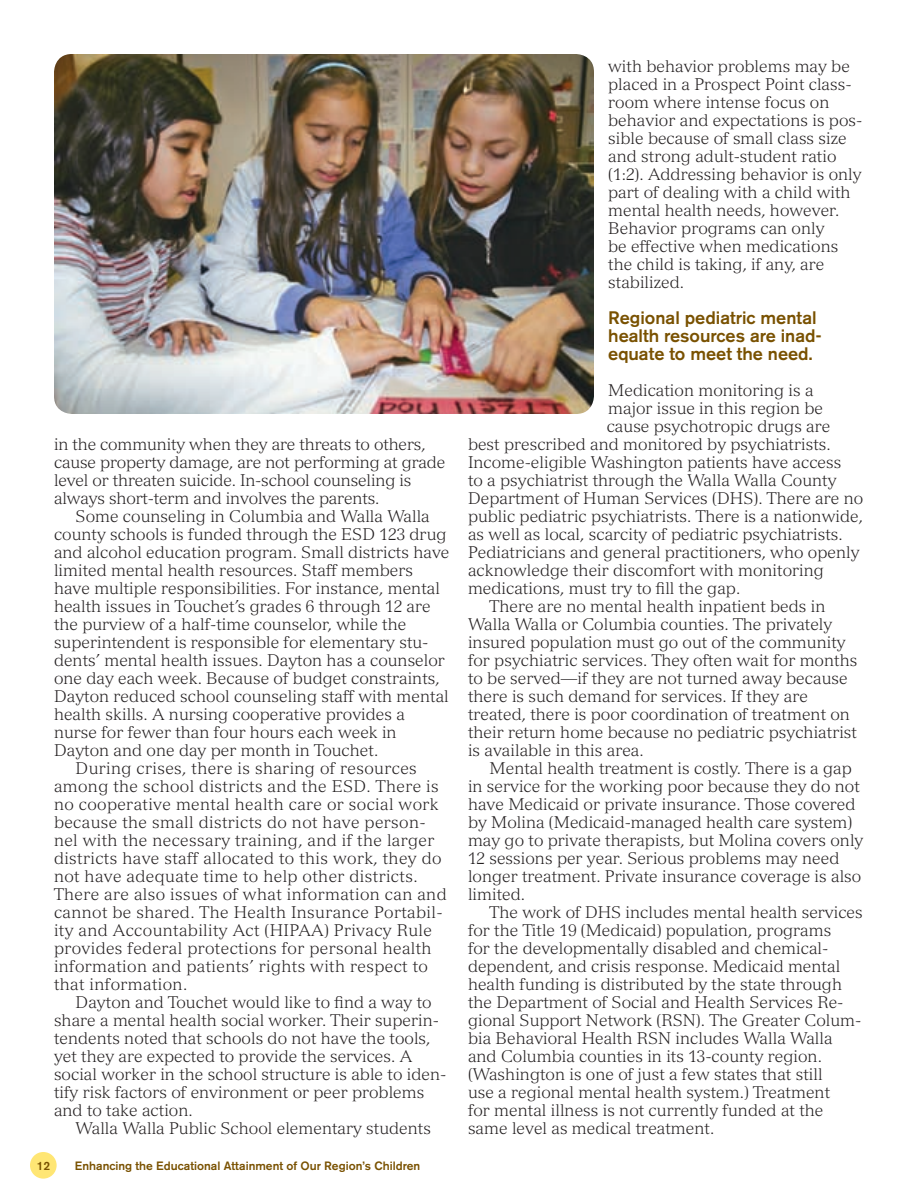
<style>
.page{position:relative;width:918px;height:1188px;background:#fff}
.page>*{position:absolute;margin:0;border:0;box-sizing:border-box;transform-origin:0 0}
.t1{font:500 18px/18px "Akzidenz Grotesk BE";color:#795100}
.t2{font:300 16.5px/18px "Versailles LT Std";color:#231f20}
.t3{font:300 16.5px "Versailles LT Std";letter-spacing:.02em;color:#231f20}
.t4{font:500 12px "Akzidenz Grotesk BE";color:#795100}
</style>
<div class="page">
<div style="left:30px;top:1152px;width:27px;height:27px;background:#ffe674;border-radius:50%"></div>
<img style="left:54px;top:54px;width:540px;height:360px">
<p class="t2" style="left:54px;top:435px;width:393px">in the community when they are threats to others, cause property damage, are not performing at grade level or threaten suicide. In-school counseling is always short-term and involves the parents.</p>
<p class="t2" style="left:76px;top:507px;width:356px">Some counseling in Columbia and Walla Walla</p>
<p class="t2" style="left:54px;top:525px;width:394px">county schools is funded through the ESD 123 drug</p>
<p class="t2" style="left:54px;top:543px;width:397px">and alcohol education program. Small districts have</p>
<p class="t2" style="left:54px;top:561px;width:361px">limited mental health resources. Staff members</p>
<p class="t2" style="left:54px;top:579px;width:388px">have multiple responsibilities. For instance, mental</p>
<p class="t2" style="left:54px;top:597px;width:378px">health issues in Touchet’s grades 6 through 12 are</p>
<p class="t2" style="left:54px;top:615px;width:354px">the purview of a half-time counselor, while the</p>
<p class="t2" style="left:54px;top:633px;width:376px">superintendent is responsible for elementary stu-</p>
<p class="t2" style="left:54px;top:651px;width:392px">dents’ mental health issues. Dayton has a counselor</p>
<p class="t2" style="left:54px;top:669px;width:387px">one day each week. Because of budget constraints,</p>
<p class="t2" style="left:54px;top:687px;width:396px">Dayton reduced school counseling staff with mental</p>
<p class="t2" style="left:54px;top:705px;width:352px">health skills. A nursing cooperative provides a</p>
<p class="t2" style="left:54px;top:723px;width:344px">nurse for fewer than four hours each week in</p>
<p class="t2" style="left:54px;top:741px;width:326px">Dayton and one day per month in Touchet.</p>
<p class="t3" style="left:76px;top:758px;width:343px">During crises, there is sharing of resources</p>
<p class="t3" style="left:54px;top:776px;width:386px">among the school districts and the ESD. There is</p>
<p class="t3" style="left:54px;top:794px;width:386px">no cooperative mental health care or social work</p>
<p class="t3" style="left:54px;top:812px;width:373px">because the small districts do not have person-</p>
<p class="t3" style="left:54px;top:830px;width:382px">nel with the necessary training, and if the larger</p>
<p class="t3" style="left:54px;top:848px;width:389px">districts have staff allocated to this work, they do</p>
<p class="t3" style="left:54px;top:866px;width:365px">not have adequate time to help other districts.</p>
<p class="t3" style="left:54px;top:884px;width:394px">There are also issues of what information can and</p>
<p class="t3" style="left:54px;top:902px;width:390px">cannot be shared. The Health Insurance Portabil-</p>
<p class="t3" style="left:54px;top:920px;width:379px">ity and Accountability Act (HIPAA) Privacy Rule</p>
<p class="t3" style="left:54px;top:938px;width:379px">provides federal protections for personal health</p>
<p class="t3" style="left:54px;top:956px;width:376px">information and patients’ rights with respect to</p>
<p class="t3" style="left:54px;top:974px;width:135px">that information.</p>
<p class="t2" style="left:76px;top:993px;width:358px">Dayton and Touchet would like to find a way to</p>
<p class="t2" style="left:54px;top:1011px;width:386px">share a mental health social worker. Their superin-</p>
<p class="t2" style="left:54px;top:1029px;width:378px">tendents noted that schools do not have the tools,</p>
<p class="t2" style="left:54px;top:1047px;width:360px">yet they are expected to provide the services. A</p>
<p class="t2" style="left:54px;top:1065px;width:394px">social worker in the school structure is able to iden-</p>
<p class="t2" style="left:54px;top:1083px;width:372px">tify risk factors of environment or peer problems</p>
<p class="t2" style="left:54px;top:1101px;width:140px">and to take action.</p>
<p class="t2" style="left:76px;top:1119px;width:357px">Walla Walla Public School elementary students</p>
<p class="t4" style="left:37px;top:1158px;width:15px">12</p>
<p class="t4" style="left:75px;top:1158px;width:347px">Enhancing the Educational Attainment of Our Region’s Children</p>
<p class="t2" style="left:608px;top:57px;width:256px">with behavior problems may be placed in a Prospect Point class&shy;room where intense focus on behavior and expectations is pos&shy;sible because of small class size and strong adult-student ratio (1:2). Addressing behavior is only part of dealing with a child with mental health needs, however.<br>Behavior programs can only<br>be effective when medications the child is taking, if any, are stabilized.</p>
<p class="t1" style="left:608px;top:309px;width:215px">Regional pediatric mental health resources are inad&shy;equate to meet the need.</p>
<p class="t2" style="left:608px;top:381px;width:207px">Medication monitoring is a</p>
<p class="t2" style="left:608px;top:399px;width:216px">major issue in this region be</p>
<p class="t2" style="left:607px;top:417px;width:225px">cause psychotropic drugs are</p>
<p class="t2" style="left:468px;top:435px;width:364px">best prescribed and monitored by psychiatrists.</p>
<p class="t2" style="left:468px;top:453px;width:375px">Income-eligible Washington patients have access</p>
<p class="t2" style="left:468px;top:471px;width:370px">to a psychiatrist through the Walla Walla County</p>
<p class="t2" style="left:468px;top:489px;width:397px">Department of Human Services (DHS). There are no</p>
<p class="t2" style="left:468px;top:507px;width:396px">public pediatric psychiatrists. There is a nationwide,</p>
<p class="t2" style="left:468px;top:525px;width:376px">as well as local, scarcity of pediatric psychiatrists.</p>
<p class="t2" style="left:468px;top:543px;width:393px">Pediatricians and general practitioners, who openly</p>
<p class="t2" style="left:468px;top:561px;width:357px">acknowledge their discomfort with monitoring</p>
<p class="t2" style="left:468px;top:579px;width:274px">medications, must try to fill the gap.</p>
<p class="t2" style="left:490px;top:597px;width:337px">There are no mental health inpatient beds in</p>
<p class="t2" style="left:468px;top:615px;width:366px">Walla Walla or Columbia counties. The privately</p>
<p class="t2" style="left:468px;top:633px;width:379px">insured population must go out of the community</p>
<p class="t2" style="left:468px;top:651px;width:391px">for psychiatric services. They often wait for months</p>
<p class="t2" style="left:468px;top:669px;width:381px">to be served—if they are not turned away because</p>
<p class="t2" style="left:468px;top:687px;width:341px">there is such demand for services. If they are</p>
<p class="t2" style="left:468px;top:705px;width:384px">treated, there is poor coordination of treatment on</p>
<p class="t2" style="left:468px;top:723px;width:391px">their return home because no pediatric psychiatrist</p>
<p class="t2" style="left:468px;top:741px;width:177px">is available in this area.</p>
<p class="t2" style="left:490px;top:759px;width:364px">Mental health treatment is costly. There is a gap</p>
<p class="t2" style="left:468px;top:777px;width:393px">in service for the working poor because they do not</p>
<p class="t2" style="left:468px;top:795px;width:389px">have Medicaid or private insurance. Those covered</p>
<p class="t2" style="left:468px;top:813px;width:386px">by Molina (Medicaid-managed health care system)</p>
<p class="t2" style="left:468px;top:831px;width:397px">may go to private therapists, but Molina covers only</p>
<p class="t2" style="left:468px;top:849px;width:373px">12 sessions per year. Serious problems may need</p>
<p class="t2" style="left:468px;top:867px;width:395px">longer treatment. Private insurance coverage is also</p>
<p class="t2" style="left:468px;top:885px;width:59px">limited.</p>
<p class="t2" style="left:490px;top:903px;width:375px">The work of DHS includes mental health services</p>
<p class="t2" style="left:468px;top:921px;width:365px">for the Title 19 (Medicaid) population, programs</p>
<p class="t2" style="left:468px;top:939px;width:362px">for the developmentally disabled and chemical-</p>
<p class="t2" style="left:468px;top:957px;width:374px">dependent, and crisis response. Medicaid mental</p>
<p class="t2" style="left:468px;top:975px;width:376px">health funding is distributed by the state through</p>
<p class="t2" style="left:468px;top:993px;width:377px">the Department of Social and Health Services Re-</p>
<p class="t2" style="left:468px;top:1011px;width:395px">gional Support Network (RSN). The Greater Colum-</p>
<p class="t2" style="left:468px;top:1029px;width:366px">bia Behavioral Health RSN includes Walla Walla</p>
<p class="t2" style="left:468px;top:1047px;width:355px">and Columbia counties in its 13-county region.</p>
<p class="t2" style="left:468px;top:1065px;width:356px">(Washington is one of just a few states that still</p>
<p class="t2" style="left:468px;top:1083px;width:364px">use a regional mental health system.) Treatment</p>
<p class="t2" style="left:468px;top:1101px;width:357px">for mental illness is not currently funded at the</p>
<p class="t2" style="left:468px;top:1119px;width:248px">same level as medical treatment.</p>
</div>
